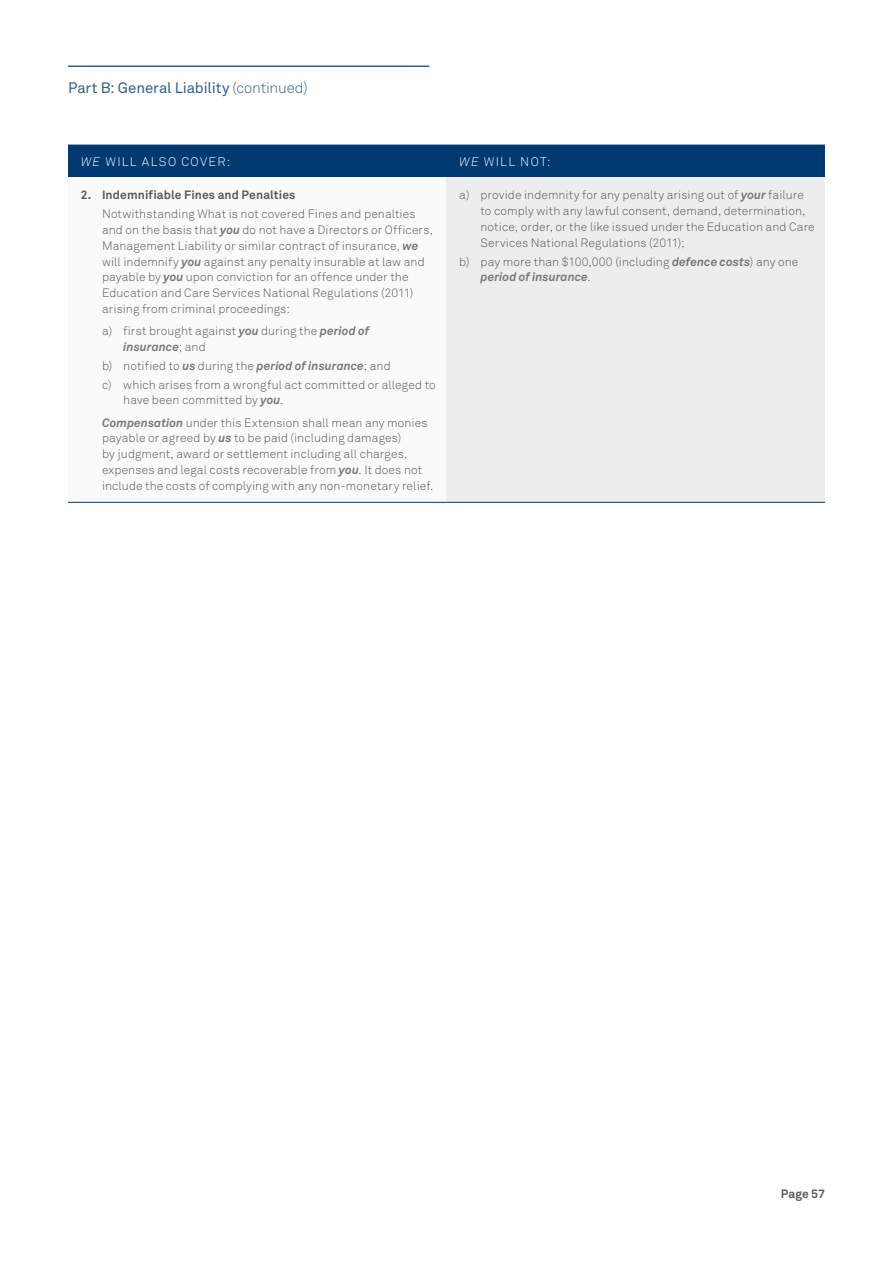
<style>
.page{position:relative;width:893px;height:1263px;background:#fff}
.page>*{position:absolute;margin:0;border:0;box-sizing:border-box;transform-origin:0 0}
.t1{font:15px "Akkurat Pro";letter-spacing:-.005em;color:#33618d}
.H1_TABLE{font:12.3px "Akkurat Light Pro";letter-spacing:.105em;color:#fff}
.B_Body_inset{font:12px/15.8px "Akkurat Light Pro";letter-spacing:.01em;color:#57585a}
.A6_Body_Bullets_1{font:12px/15.8px "Akkurat Light Pro";letter-spacing:.01em;color:#57585a}
.B_Body_Bullets_2{font:12px/15.8px "Akkurat Light Pro";letter-spacing:.01em;color:#57585a}
.Body_bullet_subhead{font:700 12px "Akkurat Pro";letter-spacing:.015em;color:#57585a}
.s1{font-family:"Akkurat Light Pro"}
.s2{font-family:"Akkurat";font-weight:300;font-style:italic}
.s3{font-family:"Akkurat Pro";font-weight:700;font-style:italic;color:#76787b}
</style>
<div class="page">
<hr style="left:68px;top:66px;width:361px;height:1px;background:#33618d">
<div style="left:68px;top:145px;width:757px;height:33px;background:#003a70"></div>
<div style="left:68px;top:178px;width:378px;height:324px;background:#fafafa"></div>
<div style="left:446px;top:178px;width:379px;height:324px;background:#eceded"></div>
<hr style="left:68px;top:502px;width:378px;height:1px;background:#003a70">
<hr style="left:446px;top:502px;width:379px;height:1px;background:#003a70">
<p class="t1" style="left:68px;top:79px;width:241px">Part B: General Liability <span class="s1">(continued)</span></p>
<p class="H1_TABLE" style="left:81px;top:154px;width:151px"><span class="s2">WE</span> WILL ALSO COVER:</p>
<p class="H1_TABLE" style="left:459px;top:154px;width:93px"><span class="s2">WE</span> WILL NOT:</p>
<p class="Body_bullet_subhead" style="left:81px;top:188px;width:216px">2. Indemnifiable Fines and Penalties</p>
<p class="B_Body_inset" style="left:102px;top:207px;width:332px">Notwithstanding What is not covered Fines and penalties and on the basis that <span class="s3">you</span> do not have a Directors or Officers, Management Liability or similar contract of insurance, <span class="s3">we </span>will indemnify <span class="s3">you</span> against any penalty insurable at law and payable by <span class="s3">you</span> upon conviction for an offence under the Education and Care Services National Regulations (2011) arising from criminal proceedings:</p>
<p class="B_Body_Bullets_2" style="left:123px;top:323px;width:247px;text-indent:-21px">a) first brought against <span class="s3">you</span> during the <span class="s3">period of insurance</span>; and</p>
<p class="B_Body_Bullets_2" style="left:102px;top:358px;width:290px">b) notified to <span class="s3">us</span> during the <span class="s3">period of insurance</span>; and</p>
<p class="B_Body_Bullets_2" style="left:123px;top:377px;width:314px;text-indent:-21px">c) which arises from a wrongful act committed or alleged to have been committed by <span class="s3">you</span>.</p>
<p class="B_Body_inset" style="left:102px;top:415px;width:333px"><span class="s3">Compensation</span> under this Extension shall mean any monies payable or agreed by <span class="s3">us</span> to be paid (including damages)<br>by judgment, award or settlement including all charges, expenses and legal costs recoverable from <span class="s3">you</span>. It does not include the costs of complying with any non-monetary relief.</p>
<p class="A6_Body_Bullets_1" style="left:480px;top:188px;width:336px;text-indent:-21px">a) provide indemnity for any penalty arising out of <span class="s3">your</span> failure to comply with any lawful consent, demand, determination, notice, order, or the like issued under the Education and Care Services National Regulations (2011);</p>
<p class="A6_Body_Bullets_1" style="left:480px;top:254px;width:319px;text-indent:-21px">b) pay more than $100,000 (including <span class="s3">defence costs</span>) any one <span class="s3">period of insurance</span>.</p>
<p class="Body_bullet_subhead" style="left:781px;top:1186px;width:46px">Page 57</p>
</div>
